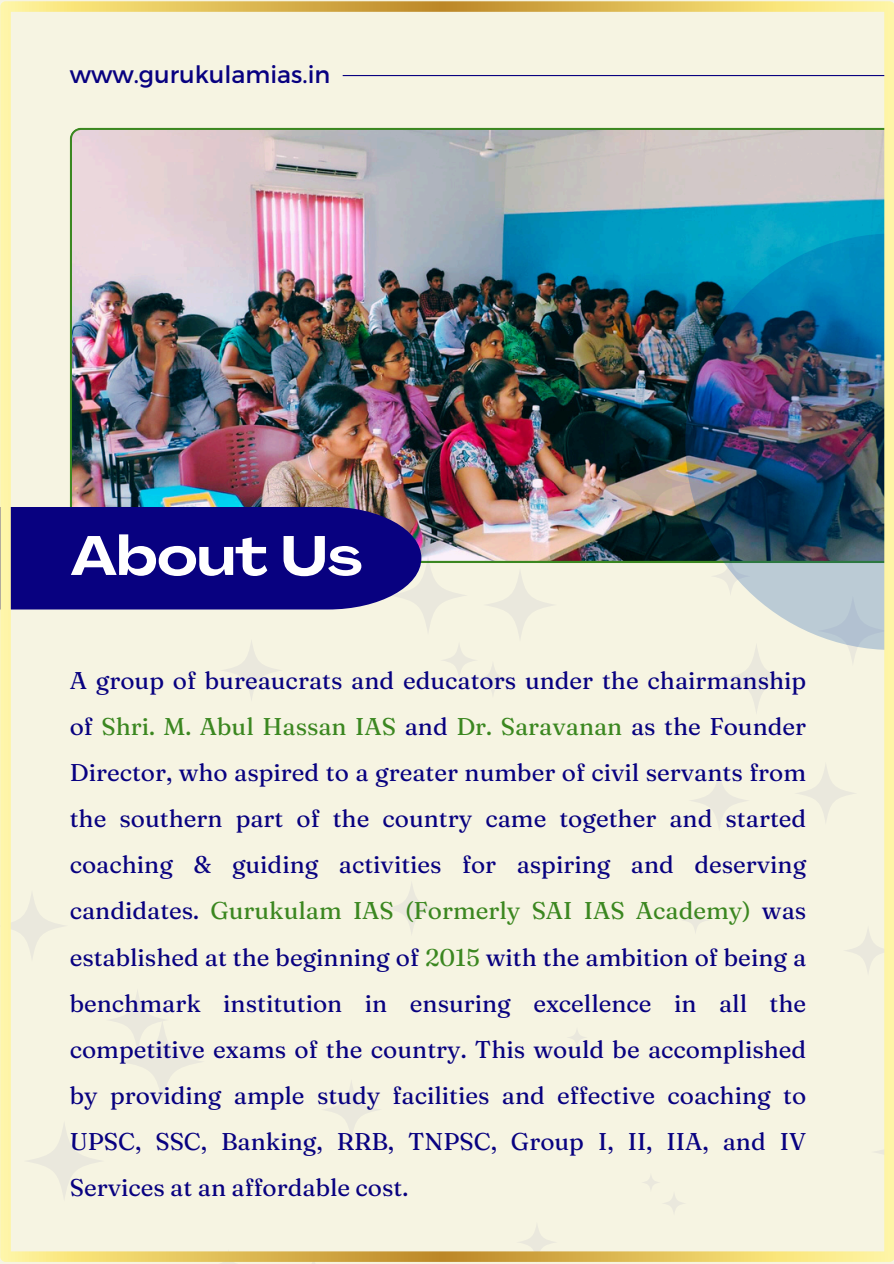
<style>
.page{position:relative;width:894px;height:1264px;background:#fff}
.page>*{position:absolute;margin:0;border:0;box-sizing:border-box;transform-origin:0 0}
.t1{font:700 expanded 54.6px "Agrandir";color:#fff}
.t2{font:24.15px/46.2px "Fraunces 9 pt";color:#080180;text-align:justify}
.t3{font:23.85px "Montserrat";color:#080180}
.s1{color:#3b8720}
</style>
<div class="page">
<div style="left:516px;top:1221px;width:41px;height:42px;background:#d0a74b;border-radius:50%"></div>
<svg style="left:301px;top:1261px;width:24px;height:2px"></svg>
<svg style="left:212px;top:1261px;width:33px;height:2px"></svg>
<img style="left:0;top:1px;width:893px;height:1260px">
<p class="t3" style="left:70px;top:59px;width:262px">www.gurukulamias.in</p>
<p class="t1" style="left:71px;top:534px;width:293px">About Us</p>
<p class="t2" style="left:70px;top:656px;width:737px">A group of bureaucrats and educators under the chairmanship of <span class="s1">Shri. M. Abul Hassan IAS</span> and <span class="s1">Dr. Saravanan</span> as the Founder Director, who aspired to a greater number of civil servants from the southern part of the country came together and started coaching &amp; guiding activities for aspiring and deserving candidates. <span class="s1">Gurukulam IAS (Formerly SAI IAS Academy)</span> was established at the beginning of <span class="s1">2015</span> with the ambition of being a benchmark institution in ensuring excellence in all the competitive exams of the country. This would be accomplished by providing ample study facilities and effective coaching to UPSC, SSC, Banking, RRB, TNPSC, Group I, II, IIA, and IV Services at an affordable cost.</p>
</div>
